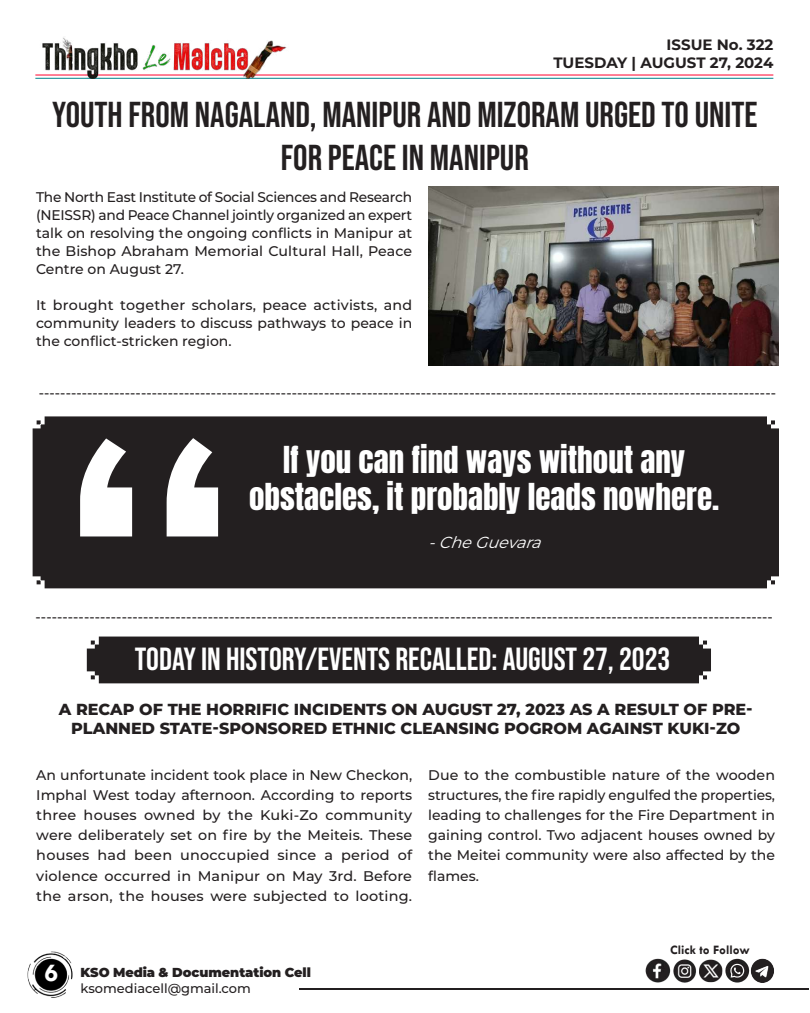
<style>
.page{position:relative;width:810px;height:1013px;background:#fff}
.page>*{position:absolute;margin:0;border:0;box-sizing:border-box;transform-origin:0 0}
.t1{font:700 344.8px "Tw Cen";color:#fff;scale:1.05 1}
.t2{font:36px/43.2px "Bebas Neue";color:#231f20;text-align:center}
.t3{font:32px "Bebas Neue";color:#fff}
.t4{font:31px/37.2px "Anton";color:#fff;text-align:center}
.t5{font:700 26px "Tw Cen";color:#fff}
.t6{font:800 16px/19.2px "Montserrat";color:#231f20;text-align:center}
.t7{font:italic 100 16px "Montserrat";color:#fff}
.t8{font:700 15px/18px "Montserrat";color:#231f20;text-align:right}
.t9{font:500 14px/20px "Montserrat";color:#231f20;text-align:justify}
.t10{font:900 13px "Montserrat";letter-spacing:-.005em;color:#231f20}
.t11{font:500 13px "Montserrat";color:#231f20}
.t12{font:700 13px "Tw Cen";color:#231f20}
</style>
<div class="page">
<hr style="left:299px;top:988px;width:509px;height:1px;background:#231f20">
<img style="left:27px;top:951px;width:46px;height:47px">
<hr style="left:35px;top:74px;width:738px;height:1px;background:#ff002d">
<hr style="left:35px;top:78px;width:738px;height:1px;background:#00848b">
<img style="left:35px;top:37px;width:254px;height:42px">
<img style="left:645px;top:958px;width:129px;height:25px">
<div style="left:87px;top:636px;width:624px;height:47px;background:#231f20"></div>
<div style="left:33px;top:416px;width:746px;height:172px;background:#231f20"></div>
<img style="left:428px;top:186px;width:351px;height:179px">
<p class="t8" style="left:554px;top:35px;width:221px">ISSUE No. 322<br>TUESDAY | AUGUST 27, 2024</p>
<h2 class="t2" style="left:52px;top:92px;width:707px">YOUTH FROM NAGALAND, MANIPUR AND MIZORAM URGED TO UNITE<br>FOR PEACE IN MANIPUR</h2>
<p class="t9" style="left:36px;top:187px;width:378px;line-height:18px">The North East Institute of Social Sciences and Research (NEISSR) and Peace Channel jointly organized an expert talk on resolving the ongoing conflicts in Manipur at the Bishop Abraham Memorial Cultural Hall, Peace Centre on August 27.</p>
<p class="t9" style="left:36px;top:295px;width:378px;line-height:18px">It brought together scholars, peace activists, and community leaders to discuss pathways to peace in the conflict-stricken region.</p>
<p class="t9" style="left:776px;top:406px;width:739px;rotate:-180deg">-----------------------------------------------------------------------------------------------------------------------------------------</p>
<h1 class="t1" style="left:61px;top:344px;width:167px">“</h1>
<h3 class="t4" style="left:249px;top:443px;width:472px">If you can find ways without any obstacles, it probably leads nowhere.</h3>
<p class="t7" style="left:428px;top:532px;width:121px">-CheGuevara</p>
<p class="t9" style="left:773px;top:629px;width:739px;rotate:-180deg">-----------------------------------------------------------------------------------------------------------------------------------------</p>
<h3 class="t3" style="left:135px;top:640px;width:537px">TODAY IN HISTORY/EVENTS RECALLED: AUGUST 27, 2023</h3>
<p class="t6" style="left:59px;top:698px;width:696px">A RECAP OF THE HORRIFIC INCIDENTS ON AUGUST 27, 2023 AS A RESULT OF PRE-<br>PLANNED STATE-SPONSORED ETHNIC CLEANSING POGROM AGAINST KUKI-ZO</p>
<p class="t9" style="left:428px;top:764px;width:348px">Due to the combustible nature of the wooden structures, the fire rapidly engulfed the properties, leading to challenges for the Fire Department in gaining control. Two adjacent houses owned by the Meitei community were also affected by the flames.</p>
<p class="t9" style="left:36px;top:764px;width:377px">An unfortunate incident took place in New Checkon, Imphal West today afternoon. According to reports three houses owned by the Kuki-Zo community were deliberately set on fire by the Meiteis. These houses had been unoccupied since a period of violence occurred in Manipur on May 3rd. Before the arson, the houses were subjected to looting.</p>
<h3 class="t5" style="left:44px;top:957px;width:15px">6</h3>
<p class="t10" style="left:81px;top:962px;width:232px">KSO Media &amp; Documentation Cell</p>
<p class="t11" style="left:81px;top:978px;width:172px">ksomediacell@gmail.com</p>
<p class="t12" style="left:670px;top:942px;width:81px">Click to Follow</p>
</div>
